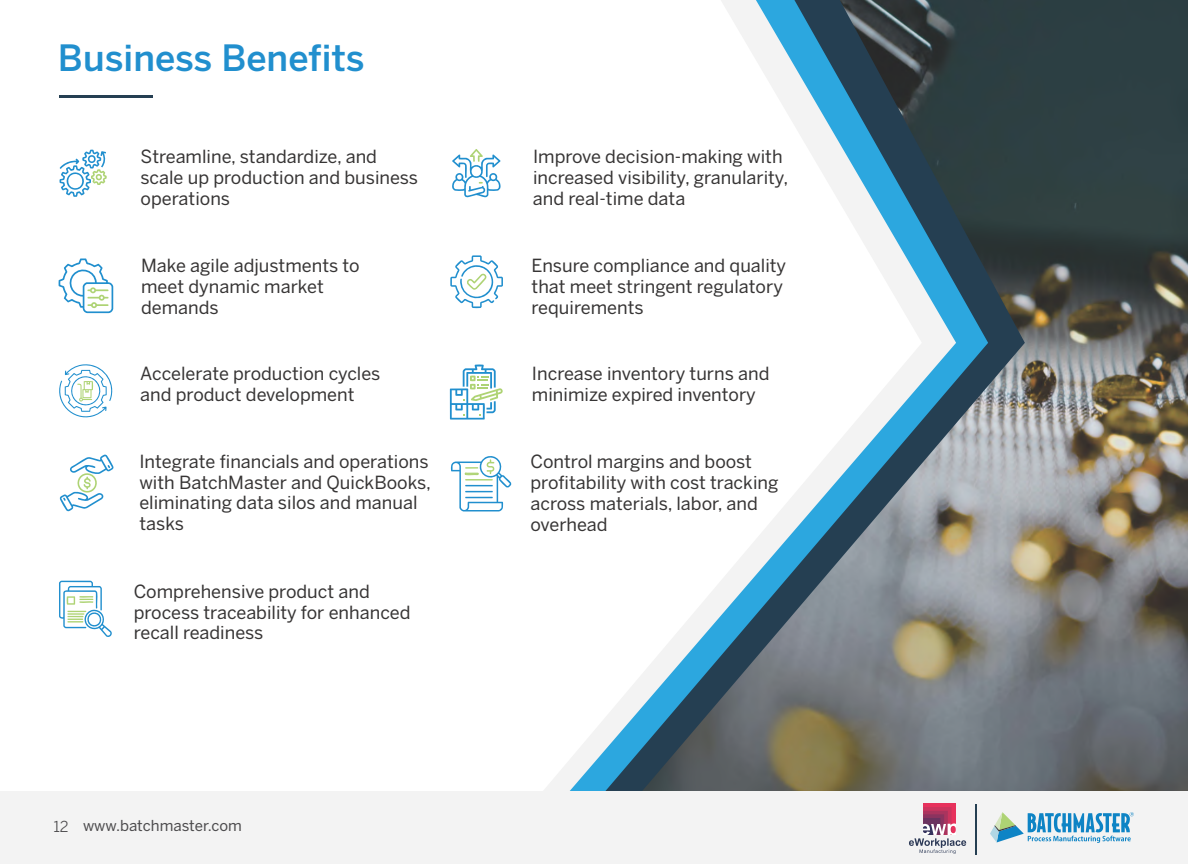
<style>
.page{position:relative;width:1188px;height:864px;background:#fff}
.page>*{position:absolute;margin:0;border:0;box-sizing:border-box;transform-origin:0 0}
.t1{font:500 36px "Benton Sans";color:#218fce}
.t2{font:18px/20.9px "Benton Sans";color:#373535}
.t3{font:15px "Benton Sans";color:#4c4b4d}
.t4{font:15px "Benton Sans";color:#4c4b4d}
</style>
<div class="page">
<img style="left:580px;top:0;width:608px;height:791px">
<div style="left:0;top:791px;width:1188px;height:73px;background:#f3f3f3"></div>
<svg style="left:990px;top:812px;width:144px;height:31px"></svg>
<div style="left:923px;top:804px;width:32px;height:31px;background:#e7315c"></div>
<div style="left:923px;top:807px;width:29px;height:28px;background:#cb345e"></div>
<div style="left:923px;top:811px;width:25px;height:24px;background:#aa345e"></div>
<div style="left:923px;top:814px;width:21px;height:21px;background:#8b335f"></div>
<div style="left:923px;top:818px;width:17px;height:17px;background:#6a335f"></div>
<svg style="left:909px;top:823px;width:57px;height:31px"></svg>
<hr style="left:975px;top:804px;width:1px;height:51px;background:#253f52">
<hr style="left:60px;top:95px;width:93px;height:3px;background:#253f52">
<svg style="left:59px;top:150px;width:48px;height:47px"></svg>
<svg style="left:452px;top:149px;width:49px;height:48px"></svg>
<svg style="left:59px;top:364px;width:54px;height:54px"></svg>
<svg style="left:450px;top:255px;width:53px;height:53px"></svg>
<svg style="left:450px;top:364px;width:53px;height:56px"></svg>
<svg style="left:58px;top:258px;width:55px;height:55px"></svg>
<svg style="left:59px;top:581px;width:53px;height:56px"></svg>
<svg style="left:451px;top:456px;width:60px;height:56px"></svg>
<svg style="left:59px;top:454px;width:55px;height:58px"></svg>
<h1 class="t1" style="left:58px;top:45px;width:308px">Business Benefits</h1>
<p class="t2" style="left:141px;top:148px;width:279px">Streamline, standardize, and scale up production and business operations</p>
<p class="t2" style="left:533px;top:148px;width:257px">Improve decision-making with increased visibility, granularity, and real-time data</p>
<p class="t2" style="left:141px;top:257px;width:220px">Make agile adjustments to meet dynamic market demands</p>
<p class="t2" style="left:140px;top:365px;width:242px">Accelerate production cycles and product development</p>
<p class="t2" style="left:139px;top:452px;width:293px">Integrate financials and operations with BatchMaster and QuickBooks, eliminating data silos and manual tasks</p>
<p class="t2" style="left:134px;top:582px;width:278px">Comprehensive product and process traceability for enhanced recall readiness</p>
<p class="t4" style="left:54px;top:821px;width:17px">12</p>
<p class="t3" style="left:83px;top:820px;width:160px">www.batchmaster.com</p>
<p class="t2" style="left:532px;top:257px;width:256px">Ensure compliance and quality that meet stringent regulatory requirements</p>
<p class="t2" style="left:532px;top:365px;width:239px">Increase inventory turns and minimize expired inventory</p>
<p class="t2" style="left:531px;top:453px;width:249px">Control margins and boost profitability with cost tracking across materials, labor, and overhead</p>
</div>
